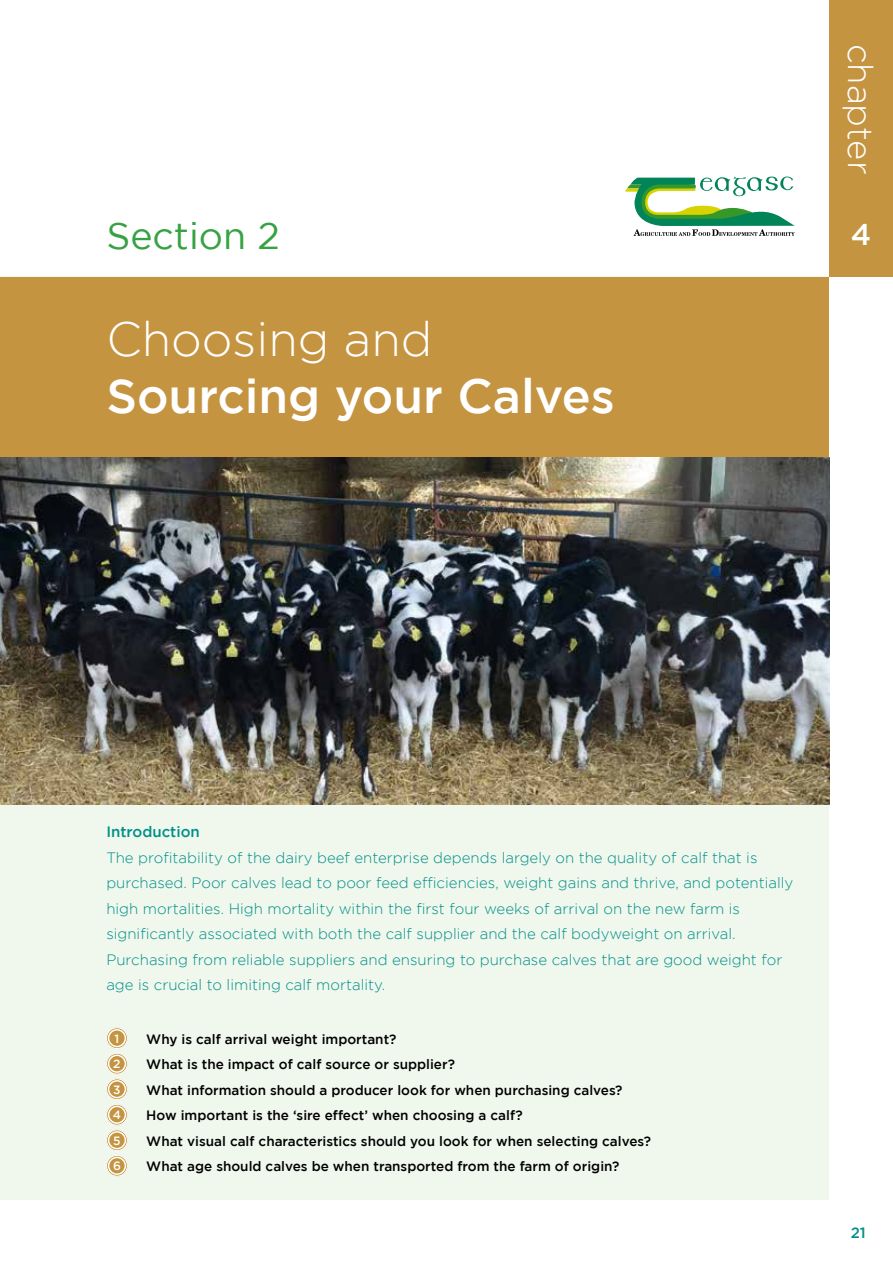
<style>
.page{position:relative;width:893px;height:1262px;background:#fff}
.page>*{position:absolute;margin:0;border:0;box-sizing:border-box;transform-origin:0 0}
.t1{font:500 48px "Gotham";color:#fff}
.t2{font:300 48px "Gotham";color:#fff}
.t3{font:37.5px "Gotham";color:#36a242}
.t4{font:300 34.5px "Gotham";color:#fff}
.t5{font:500 30px "Gotham";color:#fff}
.t6{font:300 15px/25.5px "Gotham";color:#009089}
.t7{font:500 15px "Gotham";color:#009089}
.t8{font:500 13.5px/25.5px "Gotham";color:#000}
.t9{font:500 12px/25.5px "Gotham";color:#fff}
</style>
<div class="page">
<div style="left:0;top:276px;width:829px;height:923px;background:#f0f7ed"></div>
<div style="left:0;top:276px;width:829px;height:183px;background:#c49441"></div>
<div style="left:829px;top:0;width:64px;height:276px;background:#c49441"></div>
<svg style="left:625px;top:176px;width:170px;height:60px"></svg>
<img style="left:0;top:457px;width:829px;height:347px">
<div style="left:108px;top:1029px;width:18px;height:18px;background:#c49441;border-radius:50%"></div>
<div style="left:106px;top:1027px;width:22px;height:21px;border:3px solid #c49441;border-radius:50%"></div>
<div style="left:106px;top:1027px;width:22px;height:21px;border:1px solid #fff;border-radius:50%"></div>
<div style="left:108px;top:1029px;width:18px;height:18px;border:2px solid #fff;border-radius:50%"></div>
<div style="left:108px;top:1054px;width:18px;height:18px;background:#c49441;border-radius:50%"></div>
<div style="left:106px;top:1053px;width:22px;height:21px;border:3px solid #c49441;border-radius:50%"></div>
<div style="left:106px;top:1053px;width:22px;height:21px;border:1px solid #fff;border-radius:50%"></div>
<div style="left:108px;top:1054px;width:18px;height:18px;border:2px solid #fff;border-radius:50%"></div>
<div style="left:108px;top:1080px;width:18px;height:18px;background:#c49441;border-radius:50%"></div>
<div style="left:106px;top:1078px;width:22px;height:21px;border:3px solid #c49441;border-radius:50%"></div>
<div style="left:106px;top:1078px;width:22px;height:21px;border:1px solid #fff;border-radius:50%"></div>
<div style="left:108px;top:1080px;width:18px;height:18px;border:2px solid #fff;border-radius:50%"></div>
<div style="left:108px;top:1105px;width:18px;height:18px;background:#c49441;border-radius:50%"></div>
<div style="left:106px;top:1104px;width:22px;height:21px;border:3px solid #c49441;border-radius:50%"></div>
<div style="left:106px;top:1104px;width:22px;height:21px;border:1px solid #fff;border-radius:50%"></div>
<div style="left:108px;top:1105px;width:18px;height:18px;border:2px solid #fff;border-radius:50%"></div>
<div style="left:108px;top:1131px;width:18px;height:18px;background:#c49441;border-radius:50%"></div>
<div style="left:106px;top:1129px;width:22px;height:21px;border:3px solid #c49441;border-radius:50%"></div>
<div style="left:106px;top:1129px;width:22px;height:21px;border:1px solid #fff;border-radius:50%"></div>
<div style="left:108px;top:1131px;width:18px;height:18px;border:2px solid #fff;border-radius:50%"></div>
<div style="left:108px;top:1156px;width:18px;height:18px;background:#c49441;border-radius:50%"></div>
<div style="left:106px;top:1155px;width:22px;height:21px;border:3px solid #c49441;border-radius:50%"></div>
<div style="left:106px;top:1155px;width:22px;height:21px;border:1px solid #fff;border-radius:50%"></div>
<div style="left:108px;top:1156px;width:18px;height:18px;border:2px solid #fff;border-radius:50%"></div>
<h2 class="t3" style="left:106px;top:214px;width:175px">Section 2</h2>
<h1 class="t2" style="left:106px;top:312px;width:328px">Choosing and</h1>
<h1 class="t1" style="left:106px;top:369px;width:510px">Sourcing your Calves</h1>
<h3 class="t4" style="left:879px;top:44px;width:132px;rotate:90deg">chapter</h3>
<h3 class="t5" style="left:851px;top:217px;width:22px">4</h3>
<p class="t7" style="left:106px;top:823px;width:95px">Introduction</p>
<p class="t6" style="left:106px;top:844px;width:689px">The profitability of the dairy beef enterprise depends largely on the quality of calf that is purchased. Poor calves lead to poor feed efficiencies, weight gains and thrive, and potentially high mortalities. High mortality within the first four weeks of arrival on the new farm is significantly associated with both the calf supplier and the calf bodyweight on arrival.<br>Purchasing from reliable suppliers and ensuring to purchase calves that are good weight for age is crucial to limiting calf mortality.</p>
<p class="t9" style="left:113px;top:1025px;width:10px">1<br>2<br>3<br>4<br>5<br>6</p>
<p class="t8" style="left:146px;top:1025px;width:506px">Why is calf arrival weight important?<br>What is the impact of calf source or supplier?<br>What information should a producer look for when purchasing calves?<br>How important is the ‘sire effect’ when choosing a calf?<br>What visual calf characteristics should you look for when selecting calves?<br>What age should calves be when transported from the farm of origin?</p>
<p class="t7" style="left:851px;top:1224px;width:17px">21</p>
</div>
